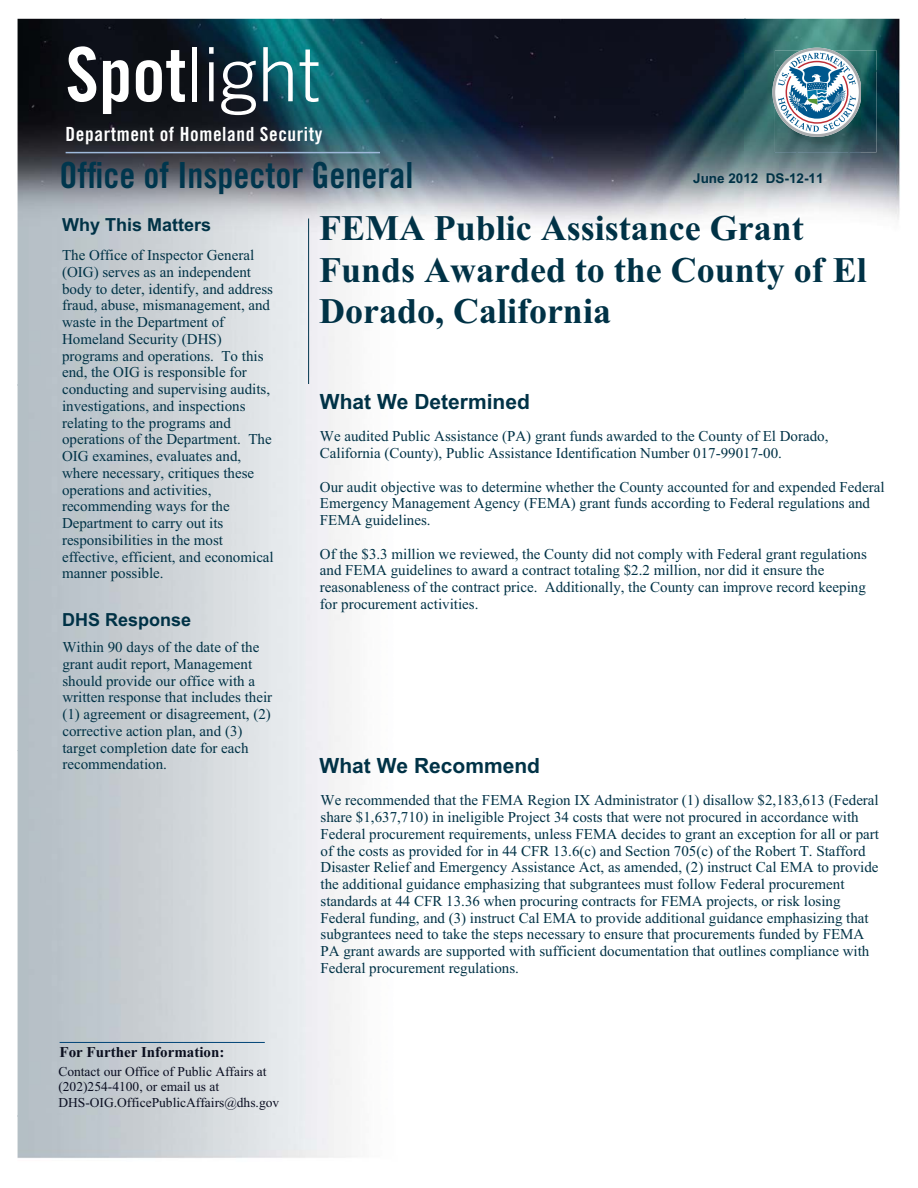
<style>
.page{position:relative;width:918px;height:1188px;background:#fff}
.page>*{position:absolute;margin:0;border:0;box-sizing:border-box;transform-origin:0 0}
.t1{font:300 75px "Trade Gothic LT Std";color:#fff}
.t2{font:700 36px "Times New Roman";color:#003246}
.t3{font:36px "Trade Gothic LT Std Bd Cn 20";color:#00364d}
.t4{font:700 21px "Arial";color:#003246}
.t5{font:19.5px "Trade Gothic LT Std Bd Cn 20";letter-spacing:.03em;color:#fff}
.t6{font:700 18px "Arial";color:#003246}
.t7{font:15px/16.8px "Times New Roman";color:#003246}
.t8{font:700 15px "Times New Roman";color:#0b0f1f}
.t9{font:13.5px/15.5px "Times New Roman";color:#0b0f22}
.t10{font:700 13.5px "Arial";color:#003246}
.s1{font-family:"Trade Gothic LT Std Bd Cn 20";font-weight:400}
</style>
<div class="page">
<img style="left:18px;top:19px;width:727px;height:1139px">
<hr style="left:66px;top:152px;width:795px;height:1px;background:#9eb9da">
<hr style="left:308px;top:219px;width:1px;height:906px;background:#00364d">
<img style="left:745px;top:19px;width:155px;height:52px">
<img style="left:745px;top:71px;width:52px;height:143px">
<img style="left:850px;top:71px;width:50px;height:149px">
<img style="left:797px;top:152px;width:53px;height:58px">
<img style="left:775px;top:50px;width:101px;height:102px">
<img style="left:777px;top:137px;width:84px;height:7px">
<svg style="left:772px;top:47px;width:89px;height:90px"></svg>
<hr style="left:60px;top:1042px;width:205px;height:1px;background:#047">
<p class="t1" style="left:66px;top:32px;width:256px"><span class="s1">Spot</span>light</p>
<p class="t5" style="left:66px;top:123px;width:258px">Department of Homeland Security</p>
<p class="t3" style="left:60px;top:155px;width:355px">Office of Inspector General</p>
<p class="t10" style="left:693px;top:170px;width:132px">June 2012 DS-12-11</p>
<p class="t6" style="left:62px;top:214px;width:151px">Why This Matters</p>
<p class="t7" style="left:62px;top:248px;width:194px">The Office of Inspector General</p>
<p class="t2" style="left:319px;top:207px;width:486px">FEMA Public Assistance Grant</p>
<p class="t7" style="left:62px;top:265px;width:213px">(OIG) serves as an independent body to deter, identify, and address</p>
<p class="t2" style="left:319px;top:248px;width:549px">Funds Awarded to the County of El</p>
<p class="t7" style="left:62px;top:298px;width:210px">fraud, abuse, mismanagement, and waste in the Department of</p>
<p class="t2" style="left:319px;top:290px;width:293px">Dorado, California</p>
<p class="t7" style="left:62px;top:332px;width:210px">Homeland Security (DHS) programs and operations. To this end, the OIG is responsible for conducting and supervising audits, investigations, and inspections</p>
<p class="t4" style="left:320px;top:389px;width:212px">What We Determined</p>
<p class="t7" style="left:62px;top:416px;width:211px">relating to the programs and operations of the Department. The</p>
<p class="t7" style="left:320px;top:429px;width:510px">We audited Public Assistance (PA) grant funds awarded to the County of El Dorado,</p>
<p class="t7" style="left:62px;top:449px;width:181px">OIG examines, evaluates and,</p>
<p class="t7" style="left:320px;top:446px;width:464px">California (County), Public Assistance Identification Number 017-99017-00.</p>
<p class="t7" style="left:62px;top:466px;width:194px">where necessary, critiques these operations and activities,</p>
<p class="t7" style="left:320px;top:480px;width:566px">Our audit objective was to determine whether the County accounted for and expended Federal</p>
<p class="t7" style="left:62px;top:499px;width:169px">recommending ways for the</p>
<p class="t7" style="left:320px;top:496px;width:552px">Emergency Management Agency (FEMA) grant funds according to Federal regulations and</p>
<p class="t7" style="left:62px;top:516px;width:163px">Department to carry out its</p>
<p class="t7" style="left:320px;top:513px;width:112px">FEMA guidelines.</p>
<p class="t7" style="left:62px;top:533px;width:213px">responsibilities in the most effective, efficient, and economical</p>
<p class="t7" style="left:320px;top:547px;width:549px">Of the $3.3 million we reviewed, the County did not comply with Federal grant regulations</p>
<p class="t7" style="left:62px;top:566px;width:103px">manner possible.</p>
<p class="t7" style="left:320px;top:563px;width:548px">and FEMA guidelines to award a contract totaling $2.2 million, nor did it ensure the reasonableness of the contract price. Additionally, the County can improve record keeping for procurement activities.</p>
<p class="t6" style="left:62px;top:609px;width:131px">DHS Response</p>
<p class="t7" style="left:62px;top:640px;width:211px">Within 90 days of the date of the grant audit report, Management should provide our office with a written response that includes their (1) agreement or disagreement, (2) corrective action plan, and (3) target completion date for each recommendation.</p>
<p class="t4" style="left:320px;top:754px;width:222px">What We Recommend</p>
<p class="t7" style="left:321px;top:793px;width:560px">We recommended that the FEMA Region IX Administrator (1) disallow $2,183,613 (Federal share $1,637,710) in ineligible Project 34 costs that were not procured in accordance with Federal procurement requirements, unless FEMA decides to grant an exception for all or part of the costs as provided for in 44 CFR 13.6(c) and Section 705(c) of the Robert T. Stafford Disaster Relief and Emergency Assistance Act, as amended, (2) instruct Cal EMA to provide the additional guidance emphasizing that subgrantees must follow Federal procurement standards at 44 CFR 13.36 when procuring contracts for FEMA projects, or risk losing Federal funding, and (3) instruct Cal EMA to provide additional guidance emphasizing that subgrantees need to take the steps necessary to ensure that procurements funded by FEMA PA grant awards are supported with sufficient documentation that outlines compliance with Federal procurement regulations.</p>
<p class="t8" style="left:60px;top:1043px;width:166px">For Further Information:</p>
<p class="t9" style="left:58px;top:1065px;width:222px">Contact our Office of Public Affairs at (202)254-4100, or email us at<br>DHS-OIG.OfficePublicAffairs@dhs.gov</p>
</div>
